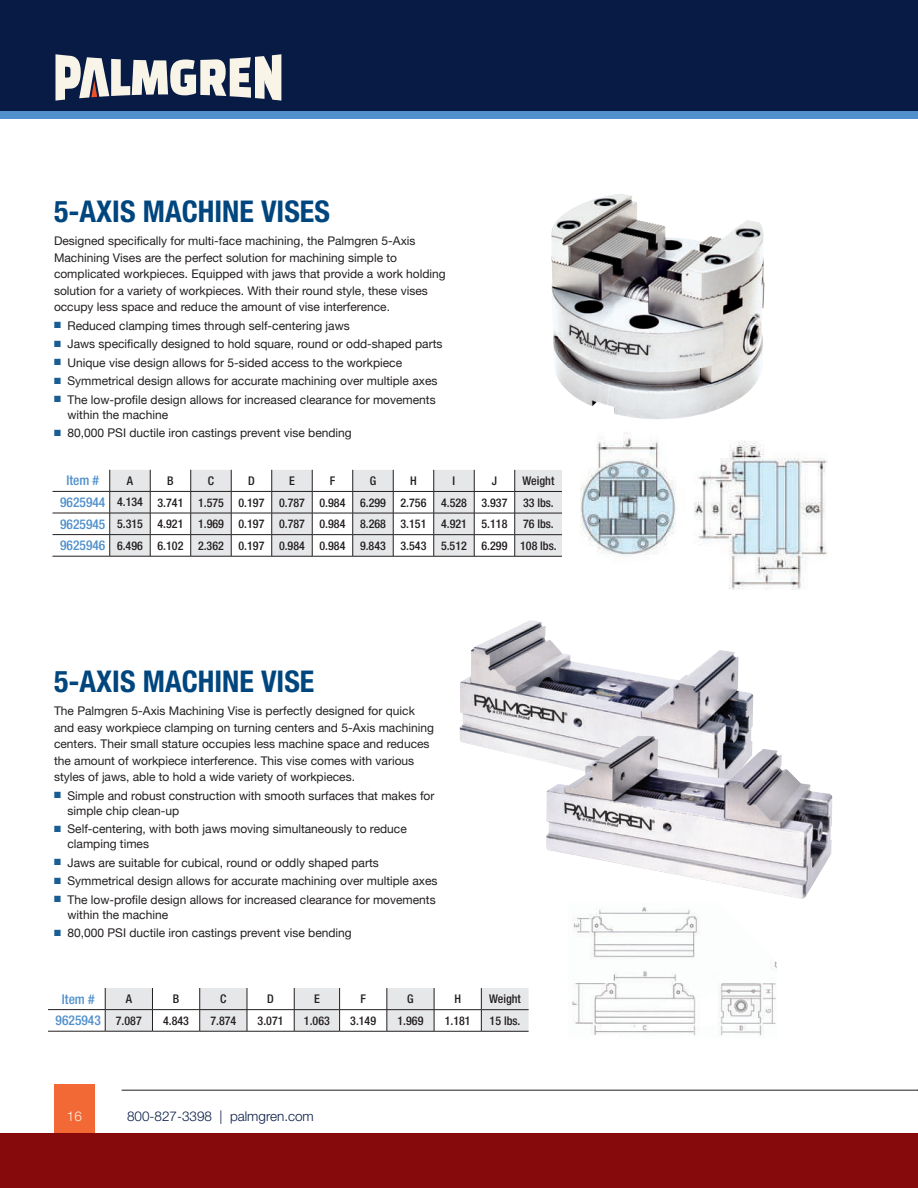
<style>
.page{position:relative;width:918px;height:1188px;background:#fff}
.page>*{position:absolute;margin:0;border:0;box-sizing:border-box;transform-origin:0 0}
.t1{font:700 condensed 30px "Helvetica Neue LT Std";color:#00467e}
.t2{font:300 13.5px "Helvetica Neue LT Std";color:#071b44}
.t3{font:500 condensed 13.5px "Helvetica Neue LT Std";color:#5090cc}
.t4{font:300 13.5px "Helvetica Neue LT Std";color:#f9f4e7}
.t5{font:12px/15px "Helvetica Neue";color:#231f20}
.t6{font:12px/16.5px "Helvetica Neue LT Std";color:#231f20}
.t7{font:500 condensed 12px/21.6px "Helvetica Neue LT Std";color:#231f20;text-align:right}
.s1{color:#1a5d93}
.s2{font-size:13.5px;color:#5090cc}
.s3{font-size:12px;color:#231f20}
</style>
<div class="page">
<div style="left:0;top:0;width:918px;height:118px;background:#5090cc"></div>
<div style="left:54px;top:1084px;width:41px;height:101px;background:#f26935"></div>
<hr style="left:122px;top:1090px;width:796px;height:1px;background:#231f20">
<div style="left:0;top:1134px;width:918px;height:54px;background:#86090c"></div>
<div style="left:0;top:0;width:918px;height:111px;background:#071b44"></div>
<svg style="left:56px;top:54px;width:225px;height:47px"></svg>
<img style="left:580px;top:432px;width:247px;height:157px">
<img style="left:551px;top:194px;width:213px;height:225px">
<img style="left:572px;top:906px;width:205px;height:130px">
<hr style="left:48px;top:1009px;width:57px;height:1px;background:#231f20">
<svg style="left:105px;top:988px;width:424px;height:43px"></svg>
<hr style="left:48px;top:1031px;width:57px;height:1px;background:#231f20">
<hr style="left:105px;top:1031px;width:47px;height:1px;background:#231f20">
<hr style="left:152px;top:1031px;width:48px;height:1px;background:#231f20">
<hr style="left:200px;top:1031px;width:47px;height:1px;background:#231f20">
<hr style="left:247px;top:1031px;width:47px;height:1px;background:#231f20">
<hr style="left:294px;top:1031px;width:46px;height:1px;background:#231f20">
<hr style="left:340px;top:1031px;width:47px;height:1px;background:#231f20">
<hr style="left:387px;top:1031px;width:47px;height:1px;background:#231f20">
<hr style="left:434px;top:1031px;width:47px;height:1px;background:#231f20">
<hr style="left:481px;top:1031px;width:48px;height:1px;background:#231f20">
<hr style="left:53px;top:491px;width:57px;height:1px;background:#231f20">
<hr style="left:53px;top:513px;width:57px;height:1px;background:#231f20">
<hr style="left:53px;top:534px;width:57px;height:1px;background:#231f20">
<svg style="left:109px;top:470px;width:453px;height:86px"></svg>
<hr style="left:52px;top:556px;width:58px;height:1px;background:#231f20">
<hr style="left:110px;top:556px;width:40px;height:1px;background:#231f20">
<hr style="left:150px;top:556px;width:41px;height:1px;background:#231f20">
<hr style="left:191px;top:556px;width:40px;height:1px;background:#231f20">
<hr style="left:231px;top:556px;width:41px;height:1px;background:#231f20">
<hr style="left:272px;top:556px;width:40px;height:1px;background:#231f20">
<hr style="left:312px;top:556px;width:41px;height:1px;background:#231f20">
<hr style="left:353px;top:556px;width:40px;height:1px;background:#231f20">
<hr style="left:393px;top:556px;width:41px;height:1px;background:#231f20">
<hr style="left:434px;top:556px;width:40px;height:1px;background:#231f20">
<hr style="left:474px;top:556px;width:41px;height:1px;background:#231f20">
<hr style="left:515px;top:556px;width:47px;height:1px;background:#231f20">
<img style="left:460px;top:620px;width:293px;height:142px">
<img style="left:546px;top:736px;width:286px;height:163px">
<h1 class="t1" style="left:54px;top:193px;width:277px">5-AXIS MACHINE VISES</h1>
<p class="t6" style="left:54px;top:233px;width:393px">Designed specifically for multi-face machining, the Palmgren 5-Axis Machining Vises are the perfect solution for machining simple to complicated workpieces. Equipped with jaws that provide a work holding solution for a variety of workpieces. With their round style, these vises occupy less space and reduce the amount of vise interference.</p>
<p class="t5" style="left:54px;top:319px;width:297px"><span class="s1">■</span> Reduced clamping times through self-centering jaws</p>
<p class="t5" style="left:54px;top:337px;width:390px"><span class="s1">■</span> Jaws specifically designed to hold square, round or odd-shaped parts</p>
<p class="t5" style="left:54px;top:356px;width:350px"><span class="s1">■</span> Unique vise design allows for 5-sided access to the workpiece</p>
<p class="t5" style="left:54px;top:374px;width:385px"><span class="s1">■</span> Symmetrical design allows for accurate machining over multiple axes</p>
<p class="t5" style="left:68px;top:393px;width:370px;text-indent:-14px"><span class="s1">■</span> The low-profile design allows for increased clearance for movements within the machine</p>
<p class="t5" style="left:54px;top:426px;width:299px"><span class="s1">■</span> 80,000 PSI ductile iron castings prevent vise bending</p>
<p class="t3" style="left:66px;top:472px;width:34px">Item #</p>
<p class="t7" style="left:127px;top:470px;width:8px">A</p>
<p class="t7" style="left:167px;top:470px;width:8px">B</p>
<p class="t7" style="left:208px;top:470px;width:8px">C</p>
<p class="t7" style="left:248px;top:470px;width:8px">D</p>
<p class="t7" style="left:289px;top:470px;width:7px">E</p>
<p class="t7" style="left:330px;top:470px;width:7px">F</p>
<p class="t7" style="left:370px;top:470px;width:8px">G</p>
<p class="t7" style="left:410px;top:470px;width:8px">H</p>
<p class="t7" style="left:453px;top:470px;width:4px">I</p>
<p class="t7" style="left:492px;top:470px;width:7px">J</p>
<p class="t7" style="left:523px;top:470px;width:33px">Weight</p>
<p class="t7" style="left:60px;top:491px;width:449px"><span class="s2">9625944</span> 4.134 3.741 1.575 0.197 0.787 0.984 6.299 2.756 4.528 3.937</p>
<p class="t7" style="left:523px;top:491px;width:32px">33 lbs.</p>
<p class="t7" style="left:60px;top:513px;width:449px"><span class="s2">9625945</span> 5.315 4.921 1.969 0.197 0.787 0.984 8.268 3.151 4.921 5.118</p>
<p class="t7" style="left:60px;top:513px;width:498px">76 lbs.<br><span class="s2">9625946</span> 6.496 6.102 2.362 0.197 0.984 0.984 9.843 3.543 5.512 6.299 108 lbs.</p>
<h1 class="t1" style="left:54px;top:663px;width:262px">5-AXIS MACHINE VISE</h1>
<p class="t6" style="left:54px;top:702px;width:382px">The Palmgren 5-Axis Machining Vise is perfectly designed for quick and easy workpiece clamping on turning centers and 5-Axis machining centers. Their small stature occupies less machine space and reduces the amount of workpiece interference. This vise comes with various styles of jaws, able to hold a wide variety of workpieces.</p>
<p class="t5" style="left:68px;top:789px;width:368px;text-indent:-14px"><span class="s1">■</span> Simple and robust construction with smooth surfaces that makes for simple chip clean-up</p>
<p class="t5" style="left:68px;top:822px;width:341px;text-indent:-14px"><span class="s1">■</span> Self-centering, with both jaws moving simultaneously to reduce clamping times</p>
<p class="t5" style="left:54px;top:856px;width:326px"><span class="s1">■</span> Jaws are suitable for cubical, round or oddly shaped parts</p>
<p class="t5" style="left:54px;top:874px;width:385px"><span class="s1">■</span> Symmetrical design allows for accurate machining over multiple axes</p>
<p class="t5" style="left:68px;top:893px;width:370px;text-indent:-14px"><span class="s1">■</span> The low-profile design allows for increased clearance for movements within the machine</p>
<p class="t5" style="left:54px;top:926px;width:299px"><span class="s1">■</span> 80,000 PSI ductile iron castings prevent vise bending</p>
<p class="t3" style="left:62px;top:991px;width:34px">Item #</p>
<p class="t7" style="left:126px;top:988px;width:8px">A</p>
<p class="t7" style="left:173px;top:988px;width:8px">B</p>
<p class="t7" style="left:220px;top:988px;width:8px">C</p>
<p class="t7" style="left:267px;top:988px;width:8px">D</p>
<p class="t7" style="left:314px;top:988px;width:7px">E</p>
<p class="t7" style="left:360px;top:988px;width:7px">F</p>
<p class="t7" style="left:407px;top:988px;width:8px">G</p>
<p class="t7" style="left:454px;top:988px;width:8px">H</p>
<p class="t7" style="left:489px;top:988px;width:33px">Weight</p>
<p class="t3" style="left:56px;top:1012px;width:88px">9625943 <span class="s3">7.087</span></p>
<p class="t7" style="left:163px;top:1010px;width:27px">4.843</p>
<p class="t7" style="left:210px;top:1010px;width:27px">7.874</p>
<p class="t7" style="left:258px;top:1010px;width:27px">3.071</p>
<p class="t7" style="left:304px;top:1010px;width:27px">1.063</p>
<p class="t7" style="left:350px;top:1010px;width:27px">3.149</p>
<p class="t7" style="left:398px;top:1010px;width:27px">1.969</p>
<p class="t7" style="left:445px;top:1010px;width:27px">1.181</p>
<p class="t7" style="left:490px;top:1010px;width:32px">15 lbs.</p>
<p class="t4" style="left:67px;top:1107px;width:17px">16</p>
<p class="t2" style="left:127px;top:1107px;width:188px">800-827-3398 | palmgren.com</p>
</div>
